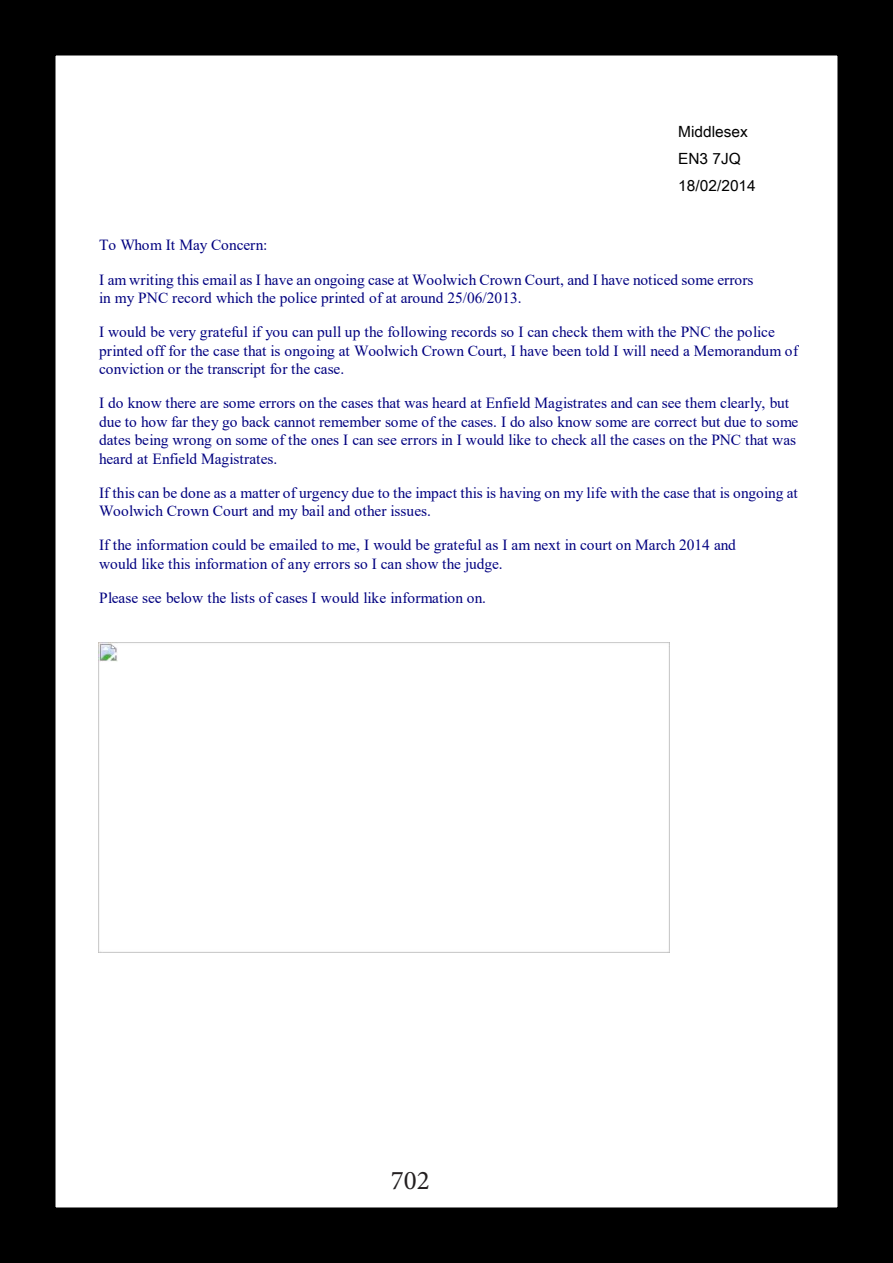
<style>
.page{position:relative;width:893px;height:1263px;background:#fff}
.page>*{position:absolute;margin:0;border:0;box-sizing:border-box;transform-origin:0 0}
.t1{font:27px "Minion Pro";color:#231f20}
.t2{font:15.45px/18.5px "Times New Roman";letter-spacing:-.005em;color:#000080}
.t3{font:15.45px/26.8px "Arial Unicode MS";letter-spacing:.005em;color:#000}
</style>
<div class="page">
<img style="left:98px;top:642px;width:571px;height:310px">
<div style="left:0;top:0;width:893px;height:1263px;border:56px solid #000"></div>
<svg style="left:892px;top:0;width:1px;height:1263px"></svg>
<p class="t3" style="left:678px;top:118px;width:79px">Middlesex<br>EN3 7JQ<br>18/02/2014</p>
<p class="t2" style="left:99px;top:235px;width:170px">To Whom It May Concern:</p>
<p class="t2" style="left:99px;top:270px;width:656px">I am writing this email as I have an ongoing case at Woolwich Crown Court, and I have noticed some errors in my PNC record which the police printed of at around 25/06/2013.</p>
<p class="t2" style="left:99px;top:322px;width:701px">I would be very grateful if you can pull up the following records so I can check them with the PNC the police printed off for the case that is ongoing at Woolwich Crown Court, I have been told I will need a Memorandum of conviction or the transcript for the case.</p>
<p class="t2" style="left:99px;top:393px;width:701px">I do know there are some errors on the cases that was heard at Enfield Magistrates and can see them clearly, but due to how far they go back cannot remember some of the cases. I do also know some are correct but due to some dates being wrong on some of the ones I can see errors in I would like to check all the cases on the PNC that was heard at Enfield Magistrates.</p>
<p class="t2" style="left:99px;top:483px;width:700px">If this can be done as a matter of urgency due to the impact this is having on my life with the case that is ongoing at<br>Woolwich Crown Court and my bail and other issues.</p>
<p class="t2" style="left:99px;top:535px;width:638px">If the information could be emailed to me, I would be grateful as I am next in court on March 2014 and would like this information of any errors so I can show the judge.</p>
<p class="t2" style="left:99px;top:588px;width:389px">Please see below the lists of cases I would like information on.</p>
<h1 class="t1" style="left:391px;top:1162px;width:40px">702</h1>
</div>
